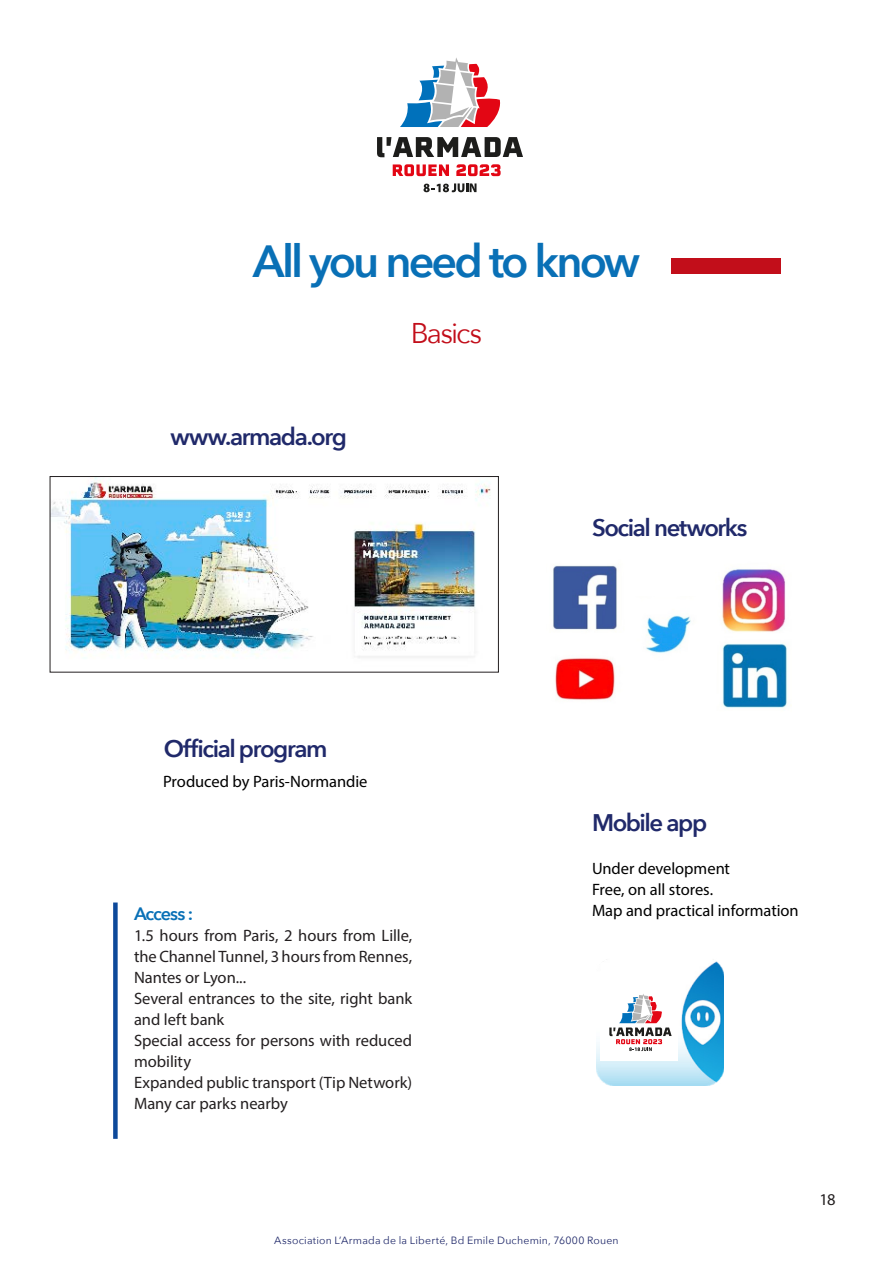
<style>
.page{position:relative;width:893px;height:1263px;background:#fff}
.page>*{position:absolute;margin:0;border:0;box-sizing:border-box;transform-origin:0 0}
.t1{font:600 45px "Avenir Next";letter-spacing:-.065em;color:#0970b6}
.t2{font:28.5px "Avenir Next";letter-spacing:-.065em;color:#c20e1a}
.t3{font:600 24px "Avenir Next";letter-spacing:-.06em;color:#20296a}
.t4{font:600 18px "Avenir Next";letter-spacing:-.065em;color:#0970b6}
.t5{font:16.5px/21px "Myriad Pro";letter-spacing:-.005em;color:#231f20}
.t6{font:16.5px "Myriad Pro";letter-spacing:-.005em;color:#000}
.t7{font:10.5px "Avenir Next";letter-spacing:.02em;color:#20296a}
</style>
<div class="page">
<svg style="left:400px;top:58px;width:101px;height:69px"></svg>
<svg style="left:393px;top:164px;width:56px;height:12px"></svg>
<svg style="left:456px;top:164px;width:45px;height:12px"></svg>
<svg style="left:377px;top:137px;width:146px;height:20px"></svg>
<svg style="left:424px;top:183px;width:52px;height:9px"></svg>
<div style="left:671px;top:258px;width:109px;height:15px;background:#c20e1a"></div>
<div style="left:113px;top:902px;width:5px;height:237px;background:#0d499a"></div>
<img style="left:722px;top:569px;width:65px;height:139px">
<img style="left:646px;top:615px;width:45px;height:38px">
<img style="left:553px;top:565px;width:64px;height:135px">
<img style="left:596px;top:961px;width:127px;height:125px">
<div style="left:600px;top:983px;width:78px;height:77px;background:#fff"></div>
<svg style="left:609px;top:994px;width:63px;height:57px"></svg>
<img style="left:52px;top:478px;width:439px;height:180px">
<div style="left:50px;top:476px;width:449px;height:196px;border:1px solid #231f20"></div>
<p class="t1" style="left:253px;top:222px;width:389px">All you need to know</p>
<p class="t2" style="left:411px;top:309px;width:73px">Basics</p>
<p class="t3" style="left:170px;top:416px;width:178px">www.armada.org</p>
<p class="t3" style="left:592px;top:507px;width:157px">Social networks</p>
<p class="t3" style="left:164px;top:728px;width:165px">Official program</p>
<p class="t6" style="left:163px;top:771px;width:206px">Produced by Paris-Normandie</p>
<p class="t4" style="left:134px;top:898px;width:61px">Access :</p>
<p class="t5" style="left:134px;top:924px;width:280px;text-align:justify">1.5 hours from Paris, 2 hours from Lille, the Channel Tunnel, 3 hours from Rennes, Nantes or Lyon...</p>
<p class="t5" style="left:134px;top:987px;width:280px">Several entrances to the site, right bank and left bank</p>
<p class="t5" style="left:134px;top:1029px;width:280px">Special access for persons with reduced mobility</p>
<p class="t5" style="left:134px;top:1071px;width:280px">Expanded public transport (Tip Network)</p>
<p class="t5" style="left:134px;top:1092px;width:155px">Many car parks nearby</p>
<p class="t3" style="left:592px;top:801px;width:117px">Mobile app</p>
<p class="t6" style="left:592px;top:858px;width:140px">Under development</p>
<p class="t6" style="left:592px;top:879px;width:123px">Free, on all stores.</p>
<p class="t6" style="left:592px;top:900px;width:208px">Map and practical information</p>
<p class="t7" style="left:274px;top:1231px;width:346px">Association L’Armada de la Liberté, Bd Emile Duchemin, 76000 Rouen</p>
<p class="t5" style="left:820px;top:1189px;width:17px">18</p>
</div>
